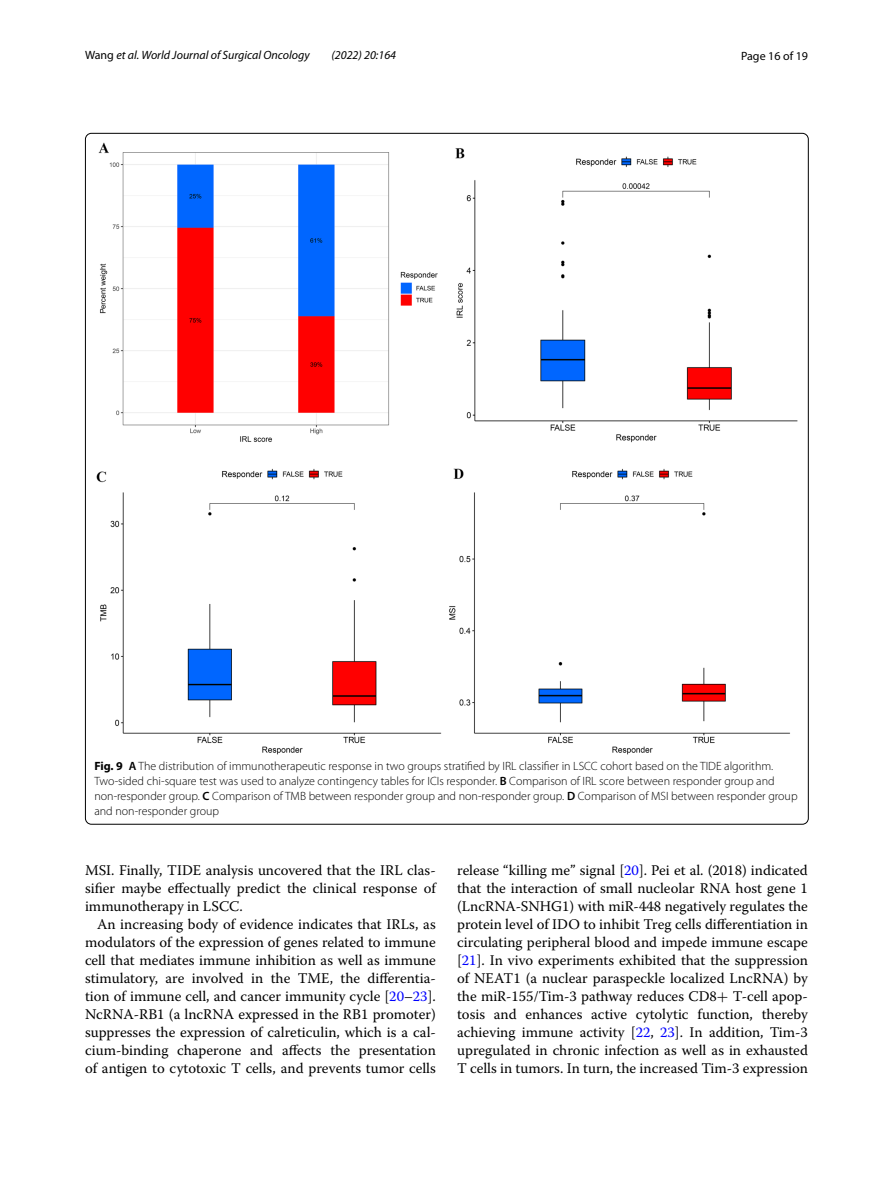
<style>
.page{position:relative;width:893px;height:1187px;background:#fff}
.page>*{position:absolute;margin:0;border:0;box-sizing:border-box;transform-origin:0 0}
.t1{font:14.7px/18px "Warnock Pro";color:#000;text-align:justify}
.t2{font:300 12px/15px "Myriad Pro";color:#000}
.t3{font:italic 12px "Myriad Pro";color:#000}
.t4{font:12px "Myriad Pro";color:#000}
.s1{font-style:normal}
.s2{font-weight:700}
.s3{font-weight:600}
.s4{color:#00f}
.s5{font-family:"MTSY"}
</style>
<div class="page">
<img style="left:97px;top:142px;width:700px;height:612px">
<p class="t3" style="left:85px;top:48px;width:226px"><span class="s1">Wang</span> et al. World Journal of Surgical Oncology</p>
<p class="t3" style="left:332px;top:48px;width:66px">(2022) 20:164</p>
<p class="t4" style="left:741px;top:48px;width:68px">Page 16 of 19</p>
<p class="t2" style="left:94px;top:758px;width:705px"><span class="s2">Fig. 9</span> <span class="s3">A</span> The distribution of immunotherapeutic response in two groups stratified by IRL classifier in LSCC cohort based on the TIDE algorithm.<br>Two-sided chi-square test was used to analyze contingency tables for ICIs responder. <span class="s3">B</span> Comparison of IRL score between responder group and non-responder group. <span class="s3">C</span> Comparison of TMB between responder group and non-responder group. <span class="s3">D</span> Comparison of MSI between responder group and non-responder group</p>
<p class="t1" style="left:85px;top:860px;width:352px">MSI. Finally, TIDE analysis uncovered that the IRL clas&shy;sifier maybe effectually predict the clinical response of immunotherapy in LSCC.</p>
<p class="t1" style="left:85px;top:914px;width:352px;text-indent:12px">An increasing body of evidence indicates that IRLs, as modulators of the expression of genes related to immune cell that mediates immune inhibition as well as immune stimulatory, are involved in the TME, the differentia&shy;tion of immune cell, and cancer immunity cycle [<span class="s4">20</span>–<span class="s4">23</span>].<br>NcRNA-RB1 (a lncRNA expressed in the RB1 promoter) suppresses the expression of calreticulin, which is a cal&shy;cium-binding chaperone and affects the presentation of antigen to cytotoxic T cells, and prevents tumor cells</p>
<p class="t1" style="left:457px;top:860px;width:352px">release “killing me” signal [<span class="s4">20</span>]. Pei et al. (2018) indicated that the interaction of small nucleolar RNA host gene 1 (LncRNA-SNHG1) with miR-448 negatively regulates the protein level of IDO to inhibit Treg cells differentiation in circulating peripheral blood and impede immune escape [<span class="s4">21</span>]. In vivo experiments exhibited that the suppression of NEAT1 (a nuclear paraspeckle localized LncRNA) by the miR-155/Tim-3 pathway reduces CD8<span class="s5">+</span> T-cell apop&shy;tosis and enhances active cytolytic function, thereby achieving immune activity [<span class="s4">22</span>, <span class="s4">23</span>]. In addition, Tim-3 upregulated in chronic infection as well as in exhausted T cells in tumors. In turn, the increased Tim-3 expression</p>
</div>
